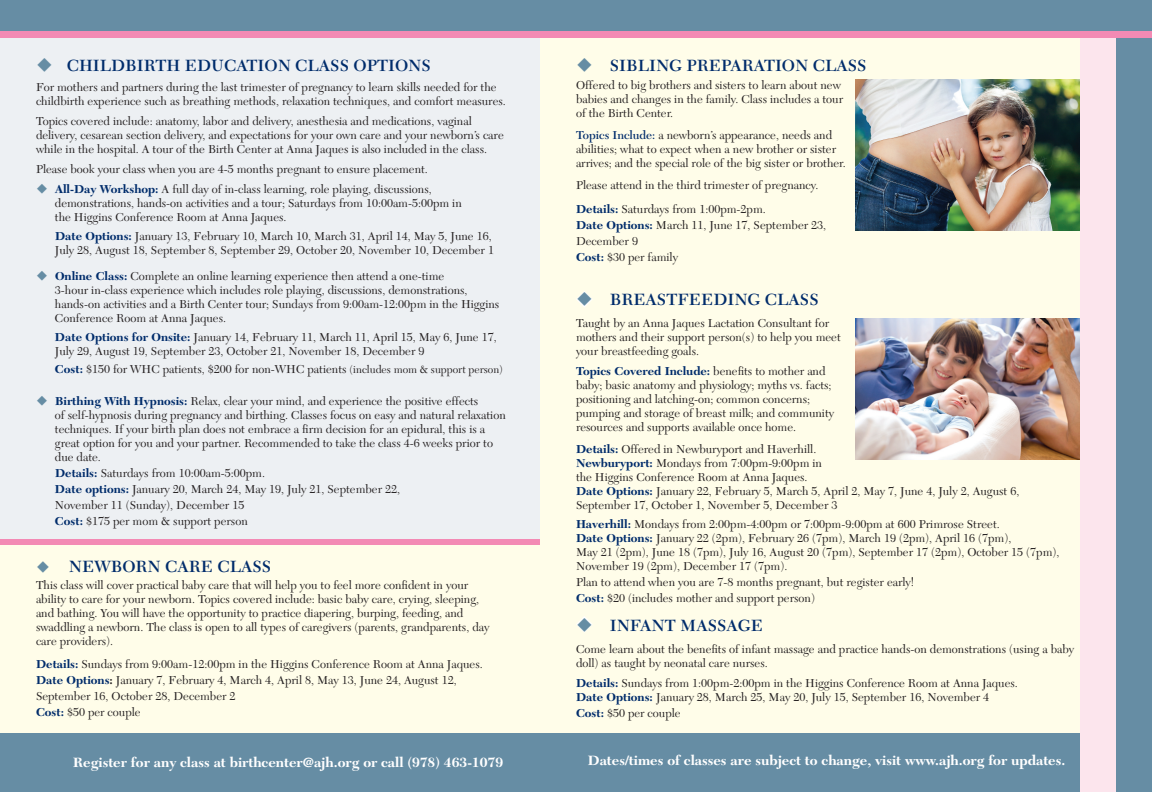
<style>
.page{position:relative;width:1152px;height:792px;background:#fff}
.page>*{position:absolute;margin:0;border:0;box-sizing:border-box;transform-origin:0 0}
.t1{font:600 17px "New Caledonia";color:#002c6b}
.t2{font:700 14px "New Caledonia";color:#fff}
.t3{font:12px/14px "New Caledonia";color:#231f20}
.s1{color:#668da4}
.s2{font-weight:700;color:#002c6b}
.s3{font-size:11px}
.s4{font-weight:700}
.s5{font-weight:600;color:#002c6b}
</style>
<div class="page">
<div style="left:0;top:0;width:1086px;height:761px;background:#fffde9"></div>
<img style="left:856px;top:80px;width:224px;height:151px">
<div style="left:0;top:734px;width:1080px;height:58px;background:#668da4"></div>
<img style="left:855px;top:319px;width:225px;height:141px">
<div style="left:0;top:0;width:1152px;height:31px;background:#668da4"></div>
<svg style="left:576px;top:291px;width:16px;height:16px"></svg>
<div style="left:0;top:38px;width:540px;height:503px;background:#edf0f3"></div>
<div style="left:0;top:540px;width:540px;height:5px;background:#f38ab4"></div>
<div style="left:1080px;top:36px;width:36px;height:756px;background:#fce5ed"></div>
<div style="left:1116px;top:0;width:36px;height:792px;background:#668da4"></div>
<div style="left:0;top:31px;width:1152px;height:6px;background:#f38ab4"></div>
<svg style="left:576px;top:616px;width:16px;height:16px"></svg>
<p class="t1" style="left:36px;top:55px;width:397px"><span class="s1">◆</span> CHILDBIRTH EDUCATION CLASS OPTIONS</p>
<p class="t3" style="left:36px;top:80px;width:471px">For mothers and partners during the last trimester of pregnancy to learn skills needed for the childbirth experience such as breathing methods, relaxation techniques, and comfort measures.</p>
<p class="t3" style="left:36px;top:114px;width:469px">Topics covered include: anatomy, labor and delivery, anesthesia and medications, vaginal delivery, cesarean section delivery, and expectations for your own care and your newborn’s care while in the hospital. A tour of the Birth Center at Anna Jaques is also included in the class.</p>
<p class="t3" style="left:36px;top:162px;width:393px">Please book your class when you are 4-5 months pregnant to ensure placement.</p>
<p class="t3" style="left:36px;top:182px;width:397px"><span class="s1">◆</span> <span class="s2">All-Day Workshop:</span> A full day of in-class learning, role playing, discussions,</p>
<p class="t3" style="left:55px;top:196px;width:408px">demonstrations, hands-on activities and a tour; Saturdays from 10:00am-5:00pm in</p>
<p class="t3" style="left:55px;top:210px;width:233px">the Higgins Conference Room at Anna Jaques.</p>
<p class="t3" style="left:55px;top:229px;width:438px"><span class="s2">Date Options:</span> January 13, February 10, March 10, March 31, April 14, May 5, June 16,</p>
<p class="t3" style="left:55px;top:243px;width:441px">July 28, August 18, September 8, September 29, October 20, November 10, December 1</p>
<p class="t3" style="left:36px;top:269px;width:410px"><span class="s1">◆</span> <span class="s2">Online Class:</span> Complete an online learning experience then attend a one-time</p>
<p class="t3" style="left:55px;top:283px;width:414px">3-hour in-class experience which includes role playing, discussions, demonstrations,</p>
<p class="t3" style="left:55px;top:297px;width:446px">hands-on activities and a Birth Center tour; Sundays from 9:00am-12:00pm in the Higgins</p>
<p class="t3" style="left:55px;top:311px;width:173px">Conference Room at Anna Jaques.</p>
<p class="t3" style="left:55px;top:330px;width:443px"><span class="s2">Date Options for Onsite:</span> January 14, February 11, March 11, April 15, May 6, June 17,</p>
<p class="t3" style="left:55px;top:344px;width:371px">July 29, August 19, September 23, October 21, November 18, December 9</p>
<p class="t3" style="left:55px;top:362px;width:449px"><span class="s2">Cost:</span> $150 for WHC patients, $200 for non-WHC patients <span class="s3">(includes mom &amp; support person)</span></p>
<p class="t3" style="left:36px;top:394px;width:444px"><span class="s1">◆</span> <span class="s2">Birthing With Hypnosis:</span> Relax, clear your mind, and experience the positive effects</p>
<p class="t3" style="left:55px;top:408px;width:452px">of self-hypnosis during pregnancy and birthing. Classes focus on easy and natural relaxation</p>
<p class="t3" style="left:55px;top:422px;width:432px">techniques. If your birth plan does not embrace a firm decision for an epidural, this is a</p>
<p class="t3" style="left:55px;top:436px;width:440px">great option for you and your partner. Recommended to take the class 4-6 weeks prior to</p>
<p class="t3" style="left:55px;top:450px;width:47px">due date.</p>
<p class="t3" style="left:55px;top:466px;width:212px"><span class="s2">Details:</span> Saturdays from 10:00am-5:00pm.</p>
<p class="t3" style="left:55px;top:482px;width:347px"><span class="s2">Date options:</span> January 20, March 24, May 19, July 21, September 22,</p>
<p class="t3" style="left:55px;top:498px;width:191px">November 11 (Sunday), December 15</p>
<p class="t3" style="left:55px;top:514px;width:194px"><span class="s2">Cost:</span> $175 per mom &amp; support person</p>
<p class="t1" style="left:36px;top:556px;width:237px"><span class="s1">◆</span> NEWBORN CARE CLASS</p>
<p class="t3" style="left:36px;top:578px;width:434px">This class will cover practical baby care that will help you to feel more confident in your</p>
<p class="t3" style="left:36px;top:592px;width:445px">ability to care for your newborn. Topics covered include: basic baby care, crying, sleeping,</p>
<p class="t3" style="left:36px;top:606px;width:455px">and bathing. You will have the opportunity to practice diapering, burping, feeding, and swaddling a newborn. The class is open to all types of caregivers (parents, grandparents, day care providers).</p>
<p class="t3" style="left:36px;top:657px;width:448px"><span class="s2">Details:</span> Sundays from 9:00am-12:00pm in the Higgins Conference Room at Anna Jaques.</p>
<p class="t3" style="left:36px;top:672px;width:422px;line-height:16px"><span class="s2">Date Options</span><span class="s4">:</span> January 7, February 4, March 4, April 8, May 13, June 24, August 12,<br>September 16, October 28, December 2</p>
<p class="t3" style="left:36px;top:705px;width:106px"><span class="s2">Cost:</span> $50 per couple</p>
<p class="t1" style="left:576px;top:55px;width:292px"><span class="s1">◆</span> SIBLING PREPARATION CLASS</p>
<p class="t3" style="left:576px;top:78px;width:269px">Offered to big brothers and sisters to learn about new babies and changes in the family. Class includes a tour of the Birth Center.</p>
<p class="t3" style="left:576px;top:128px;width:271px"><span class="s5">Topics Include:</span> a newborn’s appearance, needs and abilities; what to expect when a new brother or sister arrives; and the special role of the big sister or brother.</p>
<p class="t3" style="left:576px;top:178px;width:244px">Please attend in the third trimester of pregnancy.</p>
<p class="t3" style="left:576px;top:202px;width:191px"><span class="s2">Details:</span> Saturdays from 1:00pm-2pm.</p>
<p class="t3" style="left:576px;top:217px;width:252px;line-height:16px"><span class="s2">Date Options:</span> March 11, June 17, September 23,<br>December 9</p>
<p class="t3" style="left:576px;top:250px;width:104px"><span class="s2">Cost:</span> $30 per family</p>
<p class="t1" style="left:576px;top:290px;width:244px"><span class="s1">◆</span> BREASTFEEDING CLASS</p>
<p class="t3" style="left:576px;top:317px;width:266px">Taught by an Anna Jaques Lactation Consultant for mothers and their support person(s) to help you meet your breastfeeding goals.</p>
<p class="t3" style="left:576px;top:365px;width:260px"><span class="s2">Topics Covered Include:</span> benefits to mother and baby; basic anatomy and physiology; myths vs. facts; positioning and latching-on; common concerns; pumping and storage of breast milk; and community resources and supports available once home.</p>
<p class="t3" style="left:576px;top:443px;width:242px"><span class="s2">Details:</span> Offered in Newburyport and Haverhill.</p>
<p class="t3" style="left:576px;top:457px;width:248px"><span class="s2">Newburyport:</span> Mondays from 7:00pm-9:00pm in</p>
<p class="t3" style="left:576px;top:471px;width:233px">the Higgins Conference Room at Anna Jaques.</p>
<p class="t3" style="left:576px;top:485px;width:445px"><span class="s2">Date Options:</span> January 22, February 5, March 5, April 2, May 7, June 4, July 2, August 6,</p>
<p class="t3" style="left:576px;top:499px;width:263px">September 17, October 1, November 5, December 3</p>
<p class="t3" style="left:576px;top:518px;width:425px"><span class="s2">Haverhill:</span> Mondays from 2:00pm-4:00pm or 7:00pm-9:00pm at 600 Primrose Street.</p>
<p class="t3" style="left:576px;top:532px;width:437px"><span class="s2">Date Options:</span> January 22 (2pm), February 26 (7pm), March 19 (2pm), April 16 (7pm),</p>
<p class="t3" style="left:576px;top:546px;width:485px">May 21 (2pm), June 18 (7pm), July 16, August 20 (7pm), September 17 (2pm), October 15 (7pm),</p>
<p class="t3" style="left:576px;top:560px;width:213px">November 19 (2pm), December 17 (7pm).</p>
<p class="t3" style="left:576px;top:576px;width:340px">Plan to attend when you are 7-8 months pregnant, but register early!</p>
<p class="t3" style="left:576px;top:592px;width:241px"><span class="s2">Cost:</span> $20 (includes mother and support person)</p>
<p class="t1" style="left:576px;top:615px;width:189px"><span class="s1">◆</span> INFANT MASSAGE</p>
<p class="t3" style="left:576px;top:642px;width:500px">Come learn about the benefits of infant massage and practice hands-on demonstrations (using a baby doll) as taught by neonatal care nurses.</p>
<p class="t3" style="left:576px;top:676px;width:443px"><span class="s2">Details:</span> Sundays from 1:00pm-2:00pm in the Higgins Conference Room at Anna Jaques.</p>
<p class="t3" style="left:576px;top:690px;width:415px"><span class="s2">Date Options:</span> January 28, March 25, May 20, July 15, September 16, November 4</p>
<p class="t3" style="left:576px;top:706px;width:106px"><span class="s2">Cost:</span> $50 per couple</p>
<p class="t2" style="left:73px;top:754px;width:431px">Register for any class at birthcenter@ajh.org or call (978) 463-1079</p>
<p class="t2" style="left:588px;top:753px;width:479px">Dates/times of classes are subject to change, visit www.ajh.org for updates.</p>
</div>
